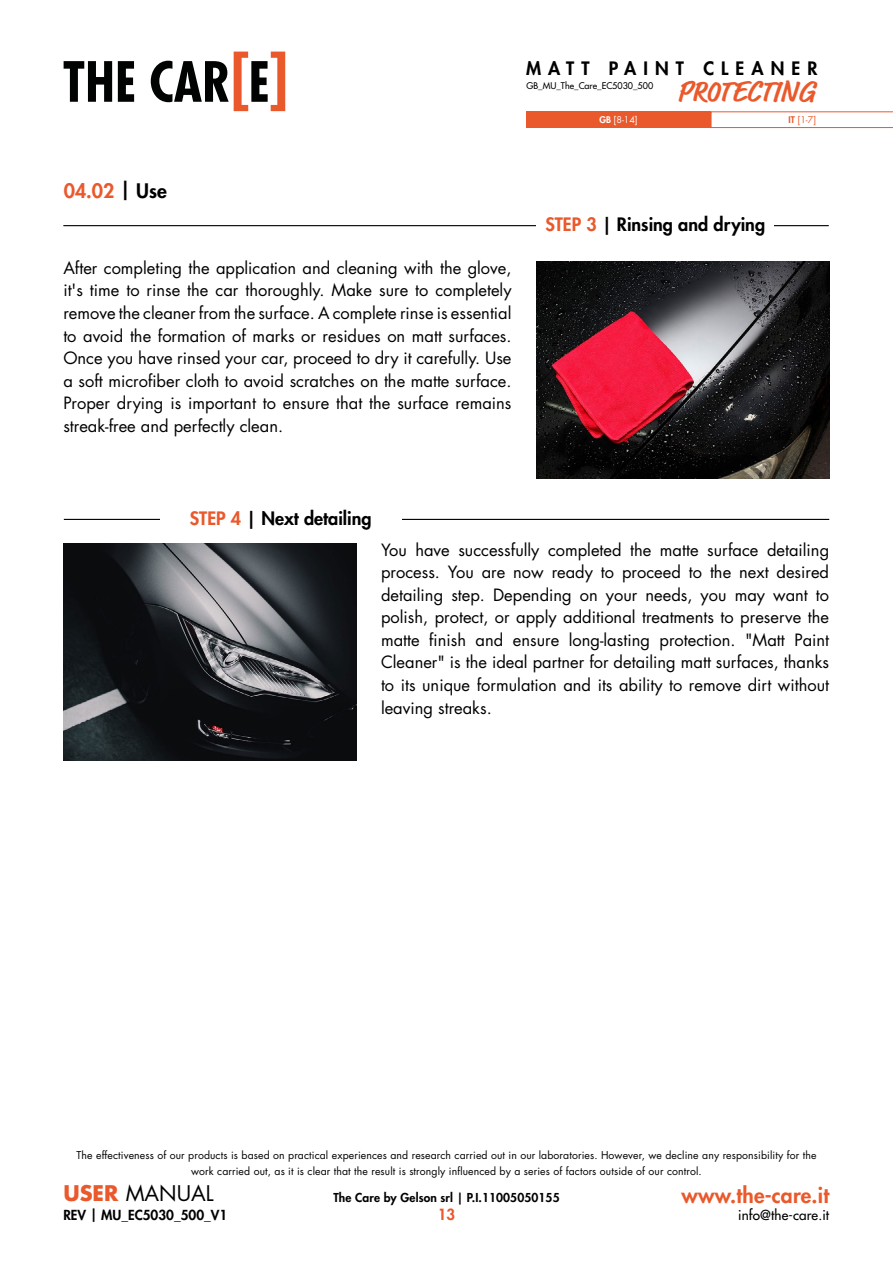
<style>
.page{position:relative;width:893px;height:1263px;background:#fff}
.page>*{position:absolute;margin:0;border:0;box-sizing:border-box;transform-origin:0 0}
.t1{font:700 30px "Market Pro";color:#ea592c}
.t2{font:800 21px "Futura Std";letter-spacing:.01em;color:#ea592c}
.t3{font:21px "Futura Std";color:#000}
.t4{font:800 19.5px "Futura Std";color:#ea592c}
.t5{font:800 18px "Futura Std";color:#000}
.t6{font:800 18px "Futura Std";letter-spacing:.395em;color:#000}
.t7{font:16.5px/22.5px "Futura Std";color:#000;text-align:justify}
.t8{font:800 15px "Futura Std";color:#ea592c}
.t9{font:800 13.5px "Futura Std";color:#000}
.t10{font:500 13.5px "Futura Std";letter-spacing:.01em;color:#000}
.t11{font:800 12px "Futura Std";letter-spacing:.01em;color:#000}
.t12{font:10.5px/15.8px "Futura Std";letter-spacing:.01em;color:#000;text-align:center}
.t13{font:500 9px "Futura Std";color:#000}
.t14{font:9px "Futura Std";color:#fff}
.t15{font:9px "Futura Std";color:#ea592c}
.s1{font-weight:800}
.s2{color:#000}
.s3{color:#ea592c}
.s4{font-weight:700;color:#ea592c}
</style>
<div class="page">
<svg style="left:64px;top:61px;width:48px;height:41px"></svg>
<svg style="left:118px;top:61px;width:16px;height:41px"></svg>
<svg style="left:151px;top:52px;width:134px;height:59px"></svg>
<div style="left:526px;top:111px;width:185px;height:17px;background:#ea592c"></div>
<svg style="left:711px;top:111px;width:182px;height:17px"></svg>
<hr style="left:63px;top:225px;width:766px;height:1px;background:#000">
<div style="left:537px;top:213px;width:237px;height:23px;background:#fff"></div>
<img style="left:537px;top:261px;width:292px;height:218px">
<hr style="left:64px;top:519px;width:765px;height:1px;background:#000">
<div style="left:160px;top:504px;width:241px;height:27px;background:#fff"></div>
<img style="left:64px;top:543px;width:292px;height:218px">
<p class="t6" style="left:526px;top:57px;width:293px">MATT PAINT CLEANER</p>
<h1 class="t1" style="left:677px;top:71px;width:141px">PROTECTING</h1>
<p class="t13" style="left:526px;top:80px;width:128px">GB_MU_The_Care_EC5030_500</p>
<p class="t14" style="left:599px;top:114px;width:40px"><span class="s1">GB</span> [8-14]</p>
<p class="t15" style="left:789px;top:114px;width:29px"><span class="s1">IT</span> [1-7]</p>
<p class="t4" style="left:64px;top:178px;width:105px">04.02 <span class="s2">| Use</span></p>
<p class="t7" style="left:63px;top:257px;width:450px">After completing the application and cleaning with the glove, it's time to rinse the car thoroughly. Make sure to completely remove the cleaner from the surface. A complete rinse is essential to avoid the formation of marks or residues on matt surfaces.<br>Once you have rinsed your car, proceed to dry it carefully. Use a soft microfiber cloth to avoid scratches on the matte surface.<br>Proper drying is important to ensure that the surface remains streak-free and perfectly clean.</p>
<p class="t5" style="left:545px;top:213px;width:221px"><span class="s3">STEP 3</span> | Rinsing and drying</p>
<p class="t5" style="left:190px;top:507px;width:183px"><span class="s3">STEP 4</span> | Next detailing</p>
<p class="t7" style="left:381px;top:539px;width:450px">You have successfully completed the matte surface detailing process. You are now ready to proceed to the next desired detailing step. Depending on your needs, you may want to polish, protect, or apply additional treatments to preserve the matte finish and ensure long-lasting protection. "Matt Paint Cleaner" is the ideal partner for detailing matt surfaces, thanks to its unique formulation and its ability to remove dirt without leaving streaks.</p>
<p class="t12" style="left:77px;top:1147px;width:741px">The effectiveness of our products is based on practical experiences and research carried out in our laboratories. However, we decline any responsibility for the work carried out, as it is clear that the result is strongly influenced by a series of factors outside of our control.</p>
<p class="t8" style="left:438px;top:1205px;width:19px">13</p>
<p class="t3" style="left:63px;top:1180px;width:152px"><span class="s4">USER</span> MANUAL</p>
<p class="t9" style="left:63px;top:1207px;width:166px">REV | MU_EC5030_500_V1</p>
<p class="t11" style="left:333px;top:1189px;width:228px">The Care by Gelson srl | P.I.11005050155</p>
<p class="t2" style="left:681px;top:1182px;width:149px">www.the-care.it</p>
<p class="t10" style="left:738px;top:1207px;width:93px">info@the-care.it</p>
</div>
